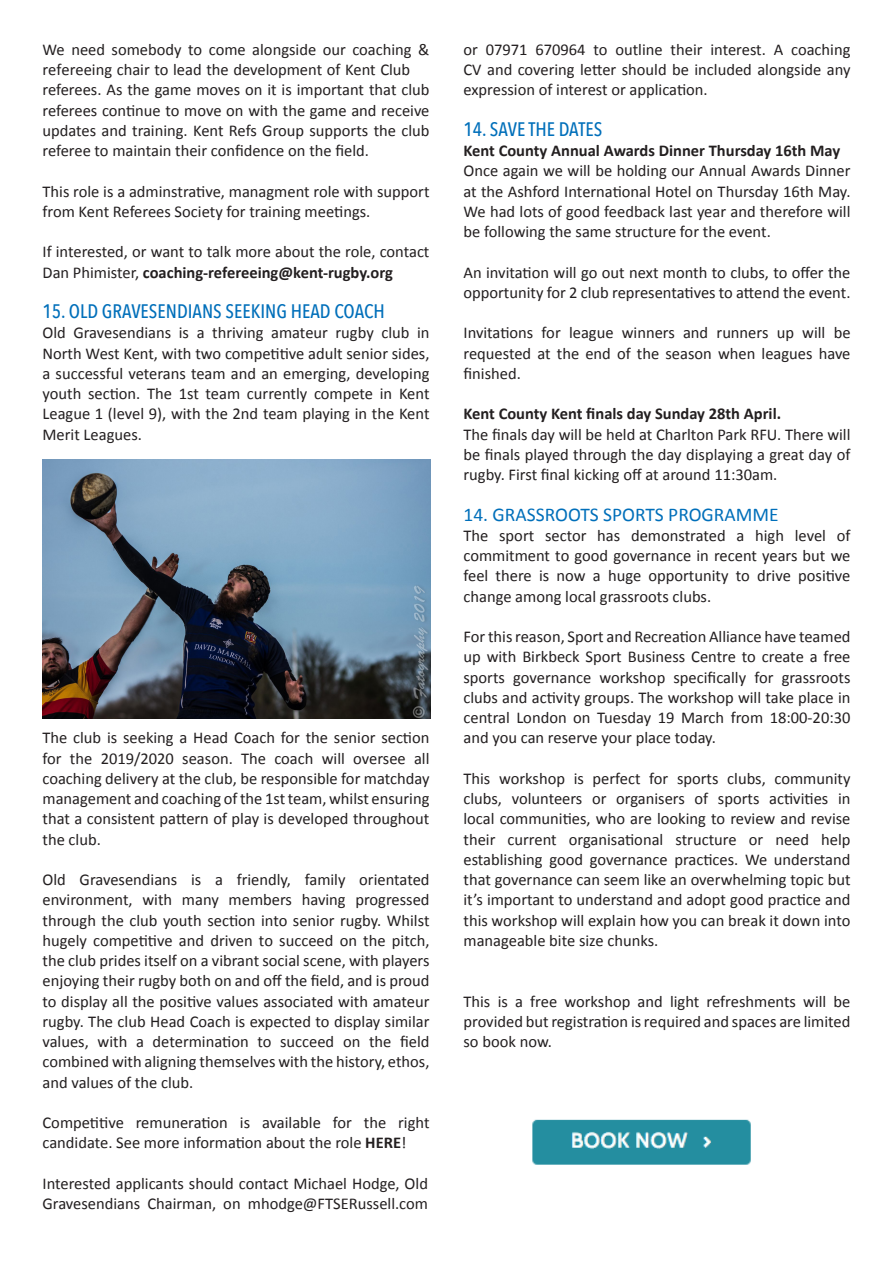
<style>
.page{position:relative;width:893px;height:1263px;background:#fff}
.page>*{position:absolute;margin:0;border:0;box-sizing:border-box;transform-origin:0 0}
.t1{font:500 19.5px "Avenir Next Condensed";color:#006fba}
.t2{font:19.5px "Calibri";color:#006fba}
.t3{font:16.5px/20.2px "Calibri";color:#231f20;text-align:justify}
.t4{font:700 16.5px "Calibri";color:#231f20}
.s1{font-weight:700}
</style>
<div class="page">
<img style="left:43px;top:460px;width:388px;height:259px">
<img style="left:532px;top:1119px;width:219px;height:46px">
<p class="t3" style="left:43px;top:39px;width:388px;text-align:left">We need somebody to come alongside our coaching &amp; refereeing chair to lead the development of Kent Club referees. As the game moves on it is important that club referees continue to move on with the game and receive updates and training. Kent Refs Group supports the club referee to maintain their confidence on the field.</p>
<p class="t3" style="left:43px;top:181px;width:388px">This role is a adminstrative, managment role with support from Kent Referees Society for training meetings.</p>
<p class="t3" style="left:43px;top:242px;width:388px">If interested, or want to talk more about the role, contact<br>Dan Phimister, <span class="s1">coaching-refereeing@kent-rugby.org</span></p>
<p class="t1" style="left:43px;top:300px;width:344px">15. OLD GRAVESENDIANS SEEKING HEAD COACH</p>
<p class="t3" style="left:43px;top:323px;width:389px">Old Gravesendians is a thriving amateur rugby club in North West Kent, with two competitive adult senior sides, a successful veterans team and an emerging, developing youth section. The 1st team currently compete in Kent League 1 (level 9), with the 2nd team playing in the Kent Merit Leagues.</p>
<p class="t3" style="left:43px;top:728px;width:389px">The club is seeking a Head Coach for the senior section for the 2019/2020 season. The coach will oversee all coaching delivery at the club, be responsible for matchday management and coaching of the 1st team, whilst ensuring that a consistent pattern of play is developed throughout the club.</p>
<p class="t3" style="left:43px;top:870px;width:389px">Old Gravesendians is a friendly, family orientated environment, with many members having progressed through the club youth section into senior rugby. Whilst hugely competitive and driven to succeed on the pitch, the club prides itself on a vibrant social scene, with players enjoying their rugby both on and off the field, and is proud to display all the positive values associated with amateur rugby. The club Head Coach is expected to display similar values, with a determination to succeed on the field combined with aligning themselves with the history, ethos, and values of the club.</p>
<p class="t3" style="left:43px;top:1113px;width:388px">Competitive remuneration is available for the right candidate. See more information about the role <span class="s1">HERE</span>!</p>
<p class="t3" style="left:43px;top:1173px;width:387px">Interested applicants should contact Michael Hodge, Old<br>Gravesendians Chairman, on mhodge@FTSERussell.com</p>
<p class="t3" style="left:463px;top:39px;width:388px">or 07971 670964 to outline their interest. A coaching CV and covering letter should be included alongside any expression of interest or application.</p>
<p class="t1" style="left:463px;top:117px;width:140px">14. SAVE THE DATES</p>
<p class="t4" style="left:463px;top:140px;width:378px">Kent County Annual Awards Dinner Thursday 16th May</p>
<p class="t3" style="left:463px;top:161px;width:388px">Once again we will be holding our Annual Awards Dinner at the Ashford International Hotel on Thursday 16th May.<br>We had lots of good feedback last year and therefore will be following the same structure for the event.</p>
<p class="t3" style="left:463px;top:262px;width:388px">An invitation will go out next month to clubs, to offer the opportunity for 2 club representatives to attend the event.</p>
<p class="t3" style="left:463px;top:323px;width:389px">Invitations for league winners and runners up will be requested at the end of the season when leagues have finished.</p>
<p class="t4" style="left:463px;top:403px;width:319px">Kent County Kent finals day Sunday 28th April.</p>
<p class="t3" style="left:463px;top:424px;width:388px">The finals day will be held at Charlton Park RFU. There will be finals played through the day displaying a great day of rugby. First final kicking off at around 11:30am.</p>
<p class="t2" style="left:463px;top:502px;width:317px">14. GRASSROOTS SPORTS PROGRAMME</p>
<p class="t3" style="left:463px;top:525px;width:388px">The sport sector has demonstrated a high level of commitment to good governance in recent years but we feel there is now a huge opportunity to drive positive change among local grassroots clubs.</p>
<p class="t3" style="left:463px;top:627px;width:389px">For this reason, Sport and Recreation Alliance have teamed up with Birkbeck Sport Business Centre to create a free sports governance workshop specifically for grassroots clubs and activity groups. The workshop will take place in central London on Tuesday 19 March from 18:00-20:30 and you can reserve your place today.</p>
<p class="t3" style="left:463px;top:768px;width:388px">This workshop is perfect for sports clubs, community clubs, volunteers or organisers of sports activities in local communities, who are looking to review and revise their current organisational structure or need help establishing good governance practices. We understand that governance can seem like an overwhelming topic but it’s important to understand and adopt good practice and this workshop will explain how you can break it down into manageable bite size chunks.</p>
<p class="t3" style="left:463px;top:991px;width:388px">This is a free workshop and light refreshments will be provided but registration is required and spaces are limited so book now.</p>
</div>
